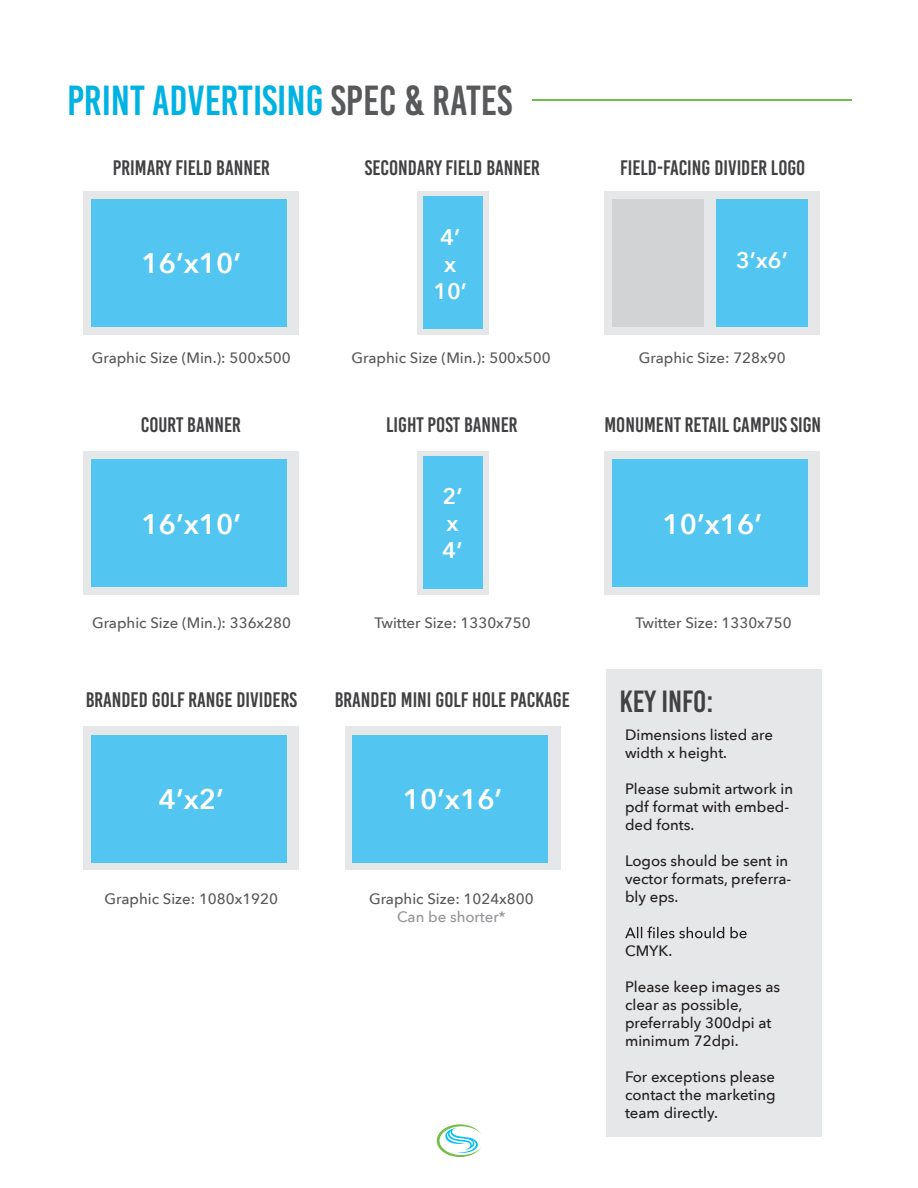
<style>
.page{position:relative;width:918px;height:1188px;background:#fff}
.page>*{position:absolute;margin:0;border:0;box-sizing:border-box;transform-origin:0 0}
.t1{font:42px "Bebas Kai";color:#00b2e2}
.t2{font:30.6px "Bebas Kai";color:#414042}
.t3{font:600 28.35px "Avenir Next";color:#fff}
.t4{font:600 22.5px/27px "Avenir Next";color:#fff}
.t5{font:21px "Bebas Kai";color:#414042}
.t6{font:500 15px/18px "Avenir Next";color:#231f20}
.t7{font:500 15px "Avenir Next";color:#58595b}
.t8{font:500 15px "Avenir Next";color:#939598}
.s1{color:#58595b}
</style>
<div class="page">
<svg style="left:437px;top:1124px;width:44px;height:33px"></svg>
<hr style="left:533px;top:99px;width:319px;height:2px;background:#6dbe4b">
<div style="left:83px;top:191px;width:216px;height:144px;background:#e6e7e8"></div>
<div style="left:91px;top:199px;width:196px;height:127px;background:#52c5f0"></div>
<div style="left:83px;top:451px;width:216px;height:144px;background:#e6e7e8"></div>
<div style="left:91px;top:459px;width:196px;height:128px;background:#52c5f0"></div>
<div style="left:417px;top:451px;width:72px;height:144px;background:#e6e7e8"></div>
<div style="left:423px;top:457px;width:59px;height:132px;background:#52c5f0"></div>
<div style="left:417px;top:191px;width:72px;height:144px;background:#e6e7e8"></div>
<div style="left:423px;top:196px;width:59px;height:133px;background:#52c5f0"></div>
<div style="left:83px;top:726px;width:216px;height:144px;background:#e6e7e8"></div>
<div style="left:91px;top:735px;width:196px;height:127px;background:#52c5f0"></div>
<div style="left:345px;top:726px;width:216px;height:144px;background:#e6e7e8"></div>
<div style="left:353px;top:735px;width:195px;height:127px;background:#52c5f0"></div>
<div style="left:604px;top:451px;width:216px;height:144px;background:#e6e7e8"></div>
<div style="left:612px;top:459px;width:196px;height:128px;background:#52c5f0"></div>
<div style="left:604px;top:191px;width:216px;height:144px;background:#e6e7e8"></div>
<div style="left:716px;top:199px;width:92px;height:127px;background:#52c5f0"></div>
<div style="left:612px;top:199px;width:92px;height:127px;background:#d1d3d4"></div>
<div style="left:606px;top:669px;width:216px;height:468px;background:#e6e7e8"></div>
<svg style="left:625px;top:927px;width:122px;height:11px"></svg>
<h1 class="t1" style="left:67px;top:78px;width:447px">PRINT ADVERTISING <span class="s1">SPEC &amp; RATES</span></h1>
<h3 class="t5" style="left:113px;top:156px;width:159px">PRIMARY FIELD BANNER</h3>
<h3 class="t5" style="left:365px;top:156px;width:177px">SECONDARY FIELD BANNER</h3>
<h3 class="t5" style="left:620px;top:156px;width:187px">FIELD-FACING DIVIDER LOGO</h3>
<h3 class="t3" style="left:142px;top:239px;width:101px">16’x10’</h3>
<h3 class="t4" style="left:434px;top:223px;width:35px;text-align:center">4’ x<br>10’</h3>
<p class="t7" style="left:92px;top:345px;width:201px">Graphic Size (Min.): 500x500</p>
<p class="t7" style="left:352px;top:345px;width:201px">Graphic Size (Min.): 500x500</p>
<h3 class="t5" style="left:141px;top:414px;width:102px">COURT BANNER</h3>
<h3 class="t3" style="left:142px;top:499px;width:101px">16’x10’</h3>
<p class="t7" style="left:92px;top:610px;width:201px">Graphic Size (Min.): 336x280</p>
<h3 class="t5" style="left:386px;top:414px;width:133px">LIGHT POST BANNER</h3>
<h3 class="t4" style="left:443px;top:482px;width:21px">2’ x<br>4’</h3>
<p class="t7" style="left:374px;top:610px;width:158px">Twitter Size: 1330x750</p>
<h3 class="t5" style="left:86px;top:688px;width:213px">BRANDED GOLF RANGE DIVIDERS</h3>
<h3 class="t5" style="left:335px;top:688px;width:237px">BRANDED MINI GOLF HOLE PACKAGE</h3>
<h3 class="t3" style="left:159px;top:775px;width:66px">4’x2’</h3>
<h3 class="t3" style="left:403px;top:775px;width:101px">10’x16’</h3>
<p class="t7" style="left:104px;top:886px;width:175px">Graphic Size: 1080x1920</p>
<p class="t7" style="left:369px;top:886px;width:166px">Graphic Size: 1024x800</p>
<p class="t8" style="left:397px;top:904px;width:110px">Can be shorter*</p>
<h3 class="t4" style="left:736px;top:246px;width:53px">3’x6’</h3>
<p class="t7" style="left:639px;top:345px;width:148px">Graphic Size: 728x90</p>
<h3 class="t5" style="left:604px;top:414px;width:218px">MONUMENT RETAIL CAMPUS SIGN</h3>
<h3 class="t3" style="left:663px;top:499px;width:101px">10’x16’</h3>
<p class="t7" style="left:635px;top:610px;width:158px">Twitter Size: 1330x750</p>
<h2 class="t2" style="left:620px;top:685px;width:95px">KEY INFO:</h2>
<p class="t6" style="left:625px;top:725px;width:149px">Dimensions listed are width x height.</p>
<p class="t6" style="left:625px;top:779px;width:170px">Please submit artwork in pdf format with embed&shy;ded fonts.</p>
<p class="t6" style="left:625px;top:851px;width:168px">Logos should be sent in vector formats, preferra&shy;bly eps.</p>
<p class="t6" style="left:625px;top:941px;width:49px">CMYK.</p>
<p class="t6" style="left:625px;top:977px;width:157px">Please keep images as clear as possible, preferrably 300dpi at minimum 72dpi.</p>
<p class="t6" style="left:625px;top:1067px;width:152px;text-align:justify">For exceptions please contact the marketing team directly.</p>
</div>
